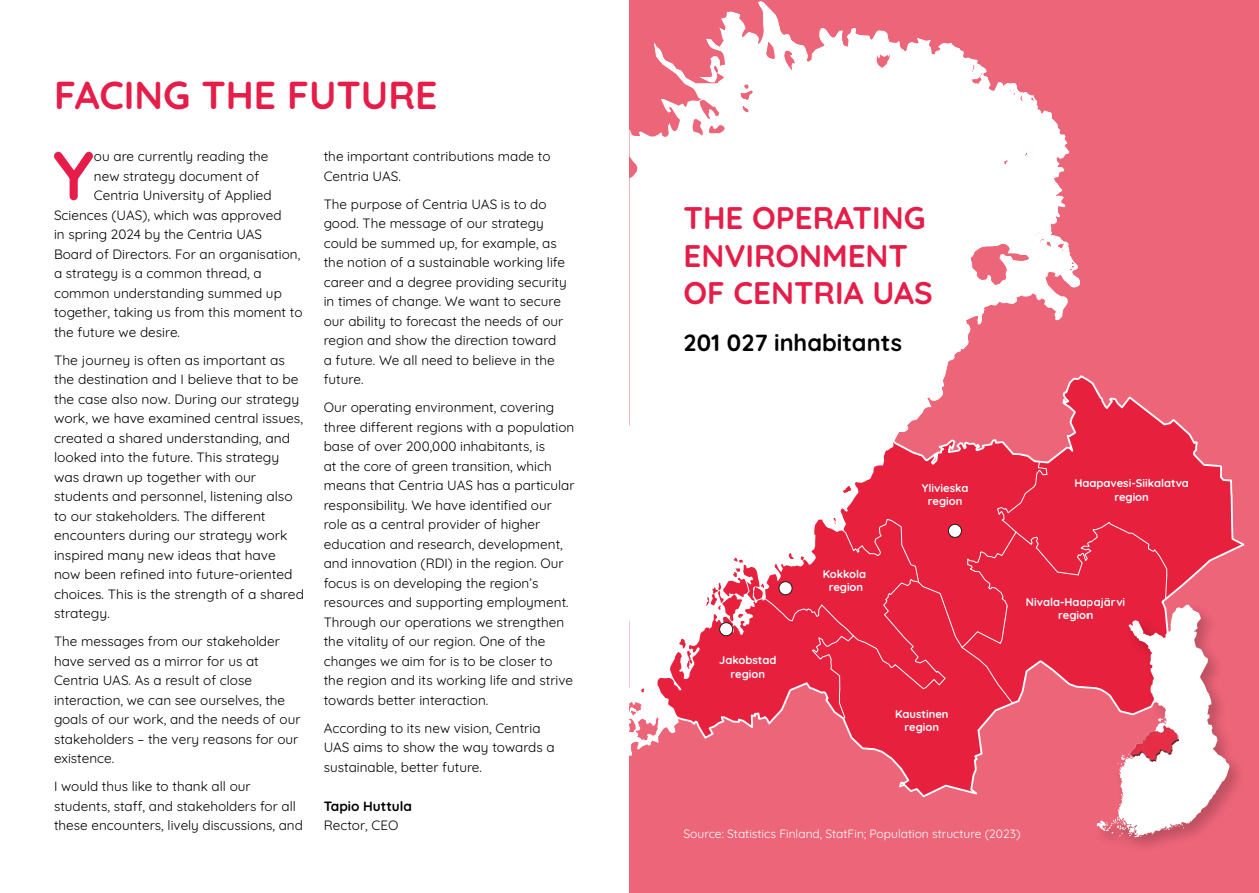
<style>
.page{position:relative;width:1259px;height:893px;background:#fff}
.page>*{position:absolute;margin:0;border:0;box-sizing:border-box;transform-origin:0 0}
.t1{font:700 69px "Quicksand";color:#e61d48}
.Otsikko_1{font:700 39px "Quicksand";color:#e61d48}
.Otsikko_1-2{font:700 31.2px/37.5px "Quicksand";color:#e61d48}
.t2{font:700 23.4px "Quicksand";color:#000}
.t3{font:13.5px/19.5px "Quicksand";color:#000}
.t4{font:700 13.5px "Quicksand";color:#000}
.t5{font:12px "Quicksand";color:#fff}
.t6{font:700 11.25px/13.4px "Quicksand";color:#fff;text-align:center}
</style>
<div class="page">
<div style="left:629px;top:0;width:630px;height:893px;background:#ed6579"></div>
<svg style="left:675px;top:339px;width:571px;height:459px;background:#eb566c"></svg>
<svg style="left:629px;top:2px;width:450px;height:753px"></svg>
<img style="left:1088px;top:596px;width:162px;height:262px">
<svg style="left:705px;top:461px;width:524px;height:376px"></svg>
<img style="left:1130px;top:725px;width:49px;height:37px">
<p class="Otsikko_1" style="left:54px;top:62px;width:385px">FACING THE FUTURE</p>
<p class="t1" style="left:53px;top:119px;width:43px">Y</p>
<p class="t3" style="left:94px;top:145px;width:176px">ou are currently reading the</p>
<p class="t3" style="left:94px;top:165px;width:167px">new strategy document of</p>
<p class="t3" style="left:94px;top:184px;width:179px">Centria University of Applied</p>
<p class="t3" style="left:54px;top:204px;width:229px">Sciences (UAS), which was approved</p>
<p class="t3" style="left:54px;top:223px;width:210px">in spring 2024 by the Centria UAS</p>
<p class="t3" style="left:54px;top:243px;width:248px">Board of Directors. For an organisation,</p>
<p class="t3" style="left:54px;top:262px;width:209px">a strategy is a common thread, a</p>
<p class="t3" style="left:54px;top:282px;width:229px">common understanding summed up</p>
<p class="t3" style="left:54px;top:301px;width:250px">together, taking us from this moment to</p>
<p class="t3" style="left:54px;top:321px;width:128px">the future we desire.</p>
<p class="t3" style="left:54px;top:349px;width:251px">The journey is often as important as the destination and I believe that to be the case also now. During our strategy work, we have examined central issues, created a shared understanding, and looked into the future. This strategy was drawn up together with our students and personnel, listening also to our stakeholders. The different encounters during our strategy work inspired many new ideas that have now been refined into future-oriented choices. This is the strength of a shared strategy.</p>
<p class="t3" style="left:54px;top:630px;width:248px">The messages from our stakeholder have served as a mirror for us at<br>Centria UAS. As a result of close interaction, we can see ourselves, the goals of our work, and the needs of our stakeholders – the very reasons for our existence.</p>
<p class="t3" style="left:54px;top:775px;width:250px">I would thus like to thank all our students, staff, and stakeholders for all these encounters, lively discussions, and</p>
<p class="t3" style="left:324px;top:145px;width:228px">the important contributions made to<br>Centria UAS.</p>
<p class="t3" style="left:324px;top:193px;width:245px">The purpose of Centria UAS is to do good. The message of our strategy could be summed up, for example, as the notion of a sustainable working life career and a degree providing security in times of change. We want to secure our ability to forecast the needs of our region and show the direction toward a future. We all need to believe in the future.</p>
<p class="t3" style="left:324px;top:396px;width:252px">Our operating environment, covering three different regions with a population base of over 200,000 inhabitants, is<br>at the core of green transition, which means that Centria UAS has a particular responsibility. We have identified our role as a central provider of higher education and research, development, and innovation (RDI) in the region. Our focus is on developing the region’s resources and supporting employment.<br>Through our operations we strengthen the vitality of our region. One of the changes we aim for is to be closer to the region and its working life and strive towards better interaction.</p>
<p class="t3" style="left:324px;top:717px;width:232px">According to its new vision, Centria<br>UAS aims to show the way towards a sustainable, better future.</p>
<p class="t4" style="left:324px;top:795px;width:90px">Tapio Huttula</p>
<p class="t3" style="left:324px;top:814px;width:76px">Rector, CEO</p>
<p class="Otsikko_1-2" style="left:683px;top:197px;width:251px">THE OPERATING<br>ENVIRONMENT<br>OF CENTRIA UAS</p>
<p class="t2" style="left:683px;top:323px;width:220px">201 027 inhabitants</p>
<p class="t6" style="left:719px;top:652px;width:59px">Jakobstad region</p>
<p class="t6" style="left:822px;top:566px;width:45px">Kokkola region</p>
<p class="t6" style="left:922px;top:480px;width:48px">Ylivieska region</p>
<p class="t6" style="left:1074px;top:476px;width:116px">Haapavesi-Siikalatva region</p>
<p class="t6" style="left:1026px;top:594px;width:101px">Nivala-Haapajärvi region</p>
<p class="t6" style="left:895px;top:706px;width:55px">Kaustinen region</p>
<p class="t5" style="left:683px;top:824px;width:338px">Source: Statistics Finland, StatFin; Population structure (2023)</p>
</div>
